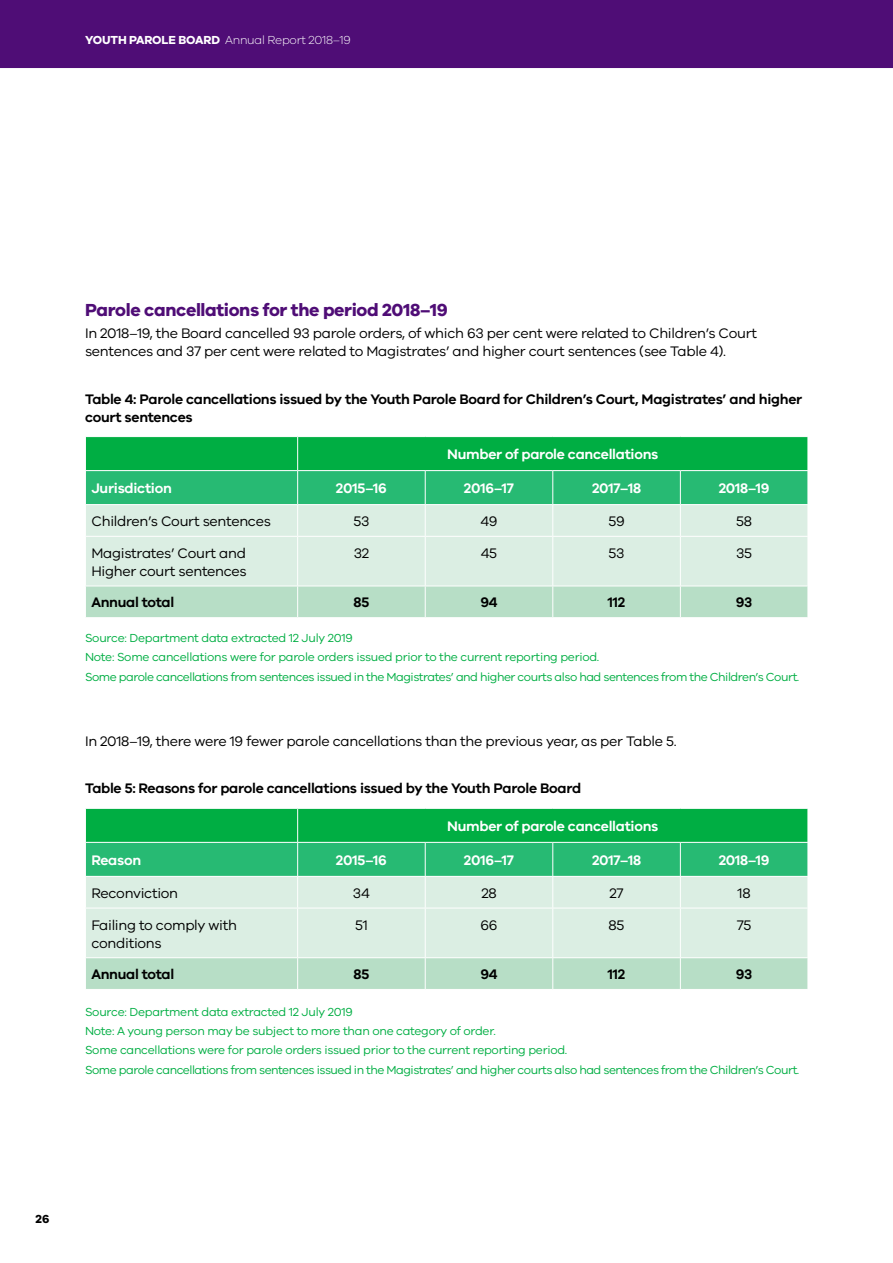
<style>
.page{position:relative;width:893px;height:1263px;background:#fff}
.page>*{position:absolute;margin:0;border:0;box-sizing:border-box;transform-origin:0 0}
.C_Head{font:700 18px "VIC";letter-spacing:-.02em;color:#4f0d76}
.Body_Text{font:14.25px/18px "VIC";letter-spacing:-.02em;color:#000}
.D_Head{font:600 14.25px/18px "VIC";letter-spacing:-.02em;color:#000}
.Body_Text-2{font:600 14.25px "VIC";letter-spacing:-.02em;color:#fff}
.Body_Text-3{font:600 14.25px "VIC";letter-spacing:-.02em;color:#000}
.Source{font:12px "VIC";letter-spacing:-.03em;color:#00ae43}
.t1{font:300 12px "VIC";letter-spacing:-.02em;color:#fff}
.t2{font:700 12px "VIC";color:#000}
.s1{font-weight:700}
</style>
<div class="page">
<div style="left:0;top:0;width:893px;height:68px;background:#4f0d76"></div>
<svg style="left:86px;top:809px;width:721px;height:67px;background:#14b45b"></svg>
<div style="left:86px;top:877px;width:721px;height:80px;background:#dbeee3"></div>
<div style="left:86px;top:958px;width:721px;height:31px;background:#b7dec6"></div>
<hr style="left:297px;top:809px;width:1px;height:33px;background:#fff">
<hr style="left:85px;top:842px;width:213px;height:1px;background:#fff">
<hr style="left:298px;top:842px;width:127px;height:1px;background:#fff">
<hr style="left:297px;top:843px;width:1px;height:33px;background:#fff">
<hr style="left:425px;top:842px;width:128px;height:1px;background:#fff">
<hr style="left:425px;top:843px;width:1px;height:33px;background:#fff">
<hr style="left:553px;top:842px;width:127px;height:1px;background:#fff">
<hr style="left:552px;top:843px;width:1px;height:33px;background:#fff">
<hr style="left:680px;top:842px;width:128px;height:1px;background:#fff">
<hr style="left:680px;top:843px;width:1px;height:33px;background:#fff">
<hr style="left:297px;top:877px;width:1px;height:31px;background:#fff">
<hr style="left:425px;top:877px;width:1px;height:31px;background:#fff">
<hr style="left:552px;top:877px;width:1px;height:31px;background:#fff">
<hr style="left:680px;top:877px;width:1px;height:31px;background:#fff">
<hr style="left:85px;top:908px;width:213px;height:1px;background:#fff">
<hr style="left:298px;top:908px;width:127px;height:1px;background:#fff">
<hr style="left:297px;top:908px;width:1px;height:49px;background:#fff">
<hr style="left:425px;top:908px;width:128px;height:1px;background:#fff">
<hr style="left:425px;top:908px;width:1px;height:49px;background:#fff">
<hr style="left:553px;top:908px;width:127px;height:1px;background:#fff">
<hr style="left:552px;top:908px;width:1px;height:49px;background:#fff">
<hr style="left:680px;top:908px;width:128px;height:1px;background:#fff">
<hr style="left:680px;top:908px;width:1px;height:49px;background:#fff">
<hr style="left:297px;top:958px;width:1px;height:31px;background:#fff">
<hr style="left:425px;top:958px;width:1px;height:31px;background:#fff">
<hr style="left:552px;top:958px;width:1px;height:31px;background:#fff">
<hr style="left:680px;top:958px;width:1px;height:31px;background:#fff">
<svg style="left:86px;top:437px;width:721px;height:67px;background:#14b45b"></svg>
<div style="left:86px;top:505px;width:721px;height:81px;background:#dbeee3"></div>
<div style="left:86px;top:587px;width:721px;height:30px;background:#b7dec6"></div>
<hr style="left:297px;top:437px;width:1px;height:33px;background:#fff">
<hr style="left:85px;top:470px;width:213px;height:1px;background:#fff">
<hr style="left:298px;top:470px;width:127px;height:1px;background:#fff">
<hr style="left:297px;top:471px;width:1px;height:33px;background:#fff">
<hr style="left:425px;top:470px;width:128px;height:1px;background:#fff">
<hr style="left:425px;top:471px;width:1px;height:33px;background:#fff">
<hr style="left:553px;top:470px;width:127px;height:1px;background:#fff">
<hr style="left:552px;top:471px;width:1px;height:33px;background:#fff">
<hr style="left:680px;top:470px;width:128px;height:1px;background:#fff">
<hr style="left:680px;top:471px;width:1px;height:33px;background:#fff">
<hr style="left:297px;top:505px;width:1px;height:31px;background:#fff">
<hr style="left:425px;top:505px;width:1px;height:31px;background:#fff">
<hr style="left:552px;top:505px;width:1px;height:31px;background:#fff">
<hr style="left:680px;top:505px;width:1px;height:31px;background:#fff">
<hr style="left:85px;top:536px;width:213px;height:1px;background:#fff">
<hr style="left:298px;top:536px;width:127px;height:1px;background:#fff">
<hr style="left:297px;top:537px;width:1px;height:49px;background:#fff">
<hr style="left:425px;top:536px;width:128px;height:1px;background:#fff">
<hr style="left:425px;top:537px;width:1px;height:49px;background:#fff">
<hr style="left:553px;top:536px;width:127px;height:1px;background:#fff">
<hr style="left:552px;top:537px;width:1px;height:49px;background:#fff">
<hr style="left:680px;top:536px;width:128px;height:1px;background:#fff">
<hr style="left:680px;top:537px;width:1px;height:49px;background:#fff">
<hr style="left:297px;top:586px;width:1px;height:31px;background:#fff">
<hr style="left:425px;top:586px;width:1px;height:31px;background:#fff">
<hr style="left:552px;top:586px;width:1px;height:31px;background:#fff">
<hr style="left:680px;top:586px;width:1px;height:31px;background:#fff">
<p class="t1" style="left:85px;top:33px;width:267px"><span class="s1">YOUTH PAROLE BOARD</span> Annual Report 2018–19</p>
<p class="C_Head" style="left:85px;top:298px;width:364px">Parole cancellations for the period 2018–19</p>
<p class="Body_Text" style="left:85px;top:324px;width:674px">In 2018–19, the Board cancelled 93 parole orders, of which 63 per cent were related to Children’s Court sentences and 37 per cent were related to Magistrates’ and higher court sentences (see Table 4).</p>
<p class="D_Head" style="left:85px;top:389px;width:719px">Table 4: Parole cancellations issued by the Youth Parole Board for Children’s Court, Magistrates’ and higher court sentences</p>
<p class="Body_Text-2" style="left:447px;top:446px;width:213px">Number of parole cancellations</p>
<p class="Body_Text-2" style="left:91px;top:480px;width:82px">Jurisdiction</p>
<p class="Body_Text-2" style="left:336px;top:480px;width:52px">2015–16</p>
<p class="Body_Text-2" style="left:464px;top:480px;width:52px">2016–17</p>
<p class="Body_Text-2" style="left:592px;top:480px;width:50px">2017–18</p>
<p class="Body_Text-2" style="left:719px;top:480px;width:52px">2018–19</p>
<p class="Body_Text" style="left:91px;top:512px;width:181px">Children’s Court sentences</p>
<p class="Body_Text" style="left:353px;top:512px;width:18px">53</p>
<p class="Body_Text" style="left:480px;top:512px;width:19px">49</p>
<p class="Body_Text" style="left:608px;top:512px;width:18px">59</p>
<p class="Body_Text" style="left:736px;top:512px;width:17px">58</p>
<p class="Body_Text" style="left:91px;top:543px;width:157px">Magistrates’ Court and<br>Higher court sentences</p>
<p class="Body_Text" style="left:354px;top:543px;width:17px">32</p>
<p class="Body_Text" style="left:481px;top:543px;width:18px">45</p>
<p class="Body_Text" style="left:609px;top:543px;width:18px">53</p>
<p class="Body_Text" style="left:736px;top:543px;width:18px">35</p>
<p class="Body_Text-3" style="left:91px;top:594px;width:84px">Annual total</p>
<p class="Body_Text-3" style="left:354px;top:594px;width:17px">85</p>
<p class="Body_Text-3" style="left:480px;top:594px;width:19px">94</p>
<p class="Body_Text-3" style="left:608px;top:594px;width:19px">112</p>
<p class="Body_Text-3" style="left:736px;top:594px;width:18px">93</p>
<p class="Source" style="left:85px;top:631px;width:269px">Source: Department data extracted 12 July 2019</p>
<p class="Source" style="left:85px;top:650px;width:516px">Note: Some cancellations were for parole orders issued prior to the current reporting period.</p>
<p class="Source" style="left:85px;top:669px;width:716px">Some parole cancellations from sentences issued in the Magistrates’ and higher courts also had sentences from the Children’s Court.</p>
<p class="Body_Text" style="left:85px;top:731px;width:593px">In 2018–19, there were 19 fewer parole cancellations than the previous year, as per Table 5.</p>
<p class="D_Head" style="left:85px;top:779px;width:498px">Table 5: Reasons for parole cancellations issued by the Youth Parole Board</p>
<p class="Body_Text-2" style="left:447px;top:818px;width:213px">Number of parole cancellations</p>
<p class="Body_Text-2" style="left:91px;top:852px;width:51px">Reason</p>
<p class="Body_Text-2" style="left:336px;top:852px;width:52px">2015–16</p>
<p class="Body_Text-2" style="left:464px;top:852px;width:52px">2016–17</p>
<p class="Body_Text-2" style="left:592px;top:852px;width:50px">2017–18</p>
<p class="Body_Text-2" style="left:719px;top:852px;width:52px">2018–19</p>
<p class="Body_Text" style="left:91px;top:884px;width:88px">Reconviction</p>
<p class="Body_Text" style="left:353px;top:884px;width:18px">34</p>
<p class="Body_Text" style="left:481px;top:884px;width:17px">28</p>
<p class="Body_Text" style="left:609px;top:884px;width:16px">27</p>
<p class="Body_Text" style="left:738px;top:884px;width:15px">18</p>
<p class="Body_Text" style="left:91px;top:915px;width:147px">Failing to comply with conditions</p>
<p class="Body_Text" style="left:355px;top:915px;width:14px">51</p>
<p class="Body_Text" style="left:480px;top:915px;width:19px">66</p>
<p class="Body_Text" style="left:609px;top:915px;width:17px">85</p>
<p class="Body_Text" style="left:737px;top:915px;width:16px">75</p>
<p class="Body_Text-3" style="left:91px;top:966px;width:84px">Annual total</p>
<p class="Body_Text-3" style="left:354px;top:966px;width:17px">85</p>
<p class="Body_Text-3" style="left:480px;top:966px;width:19px">94</p>
<p class="Body_Text-3" style="left:608px;top:966px;width:19px">112</p>
<p class="Body_Text-3" style="left:736px;top:966px;width:18px">93</p>
<p class="Source" style="left:85px;top:1004px;width:269px">Source: Department data extracted 12 July 2019</p>
<p class="Source" style="left:85px;top:1024px;width:412px">Note: A young person may be subject to more than one category of order.</p>
<p class="Source" style="left:85px;top:1043px;width:484px">Some cancellations were for parole orders issued prior to the current reporting period.</p>
<p class="Source" style="left:85px;top:1062px;width:716px">Some parole cancellations from sentences issued in the Magistrates’ and higher courts also had sentences from the Children’s Court.</p>
<p class="t2" style="left:36px;top:1211px;width:15px">26</p>
</div>
